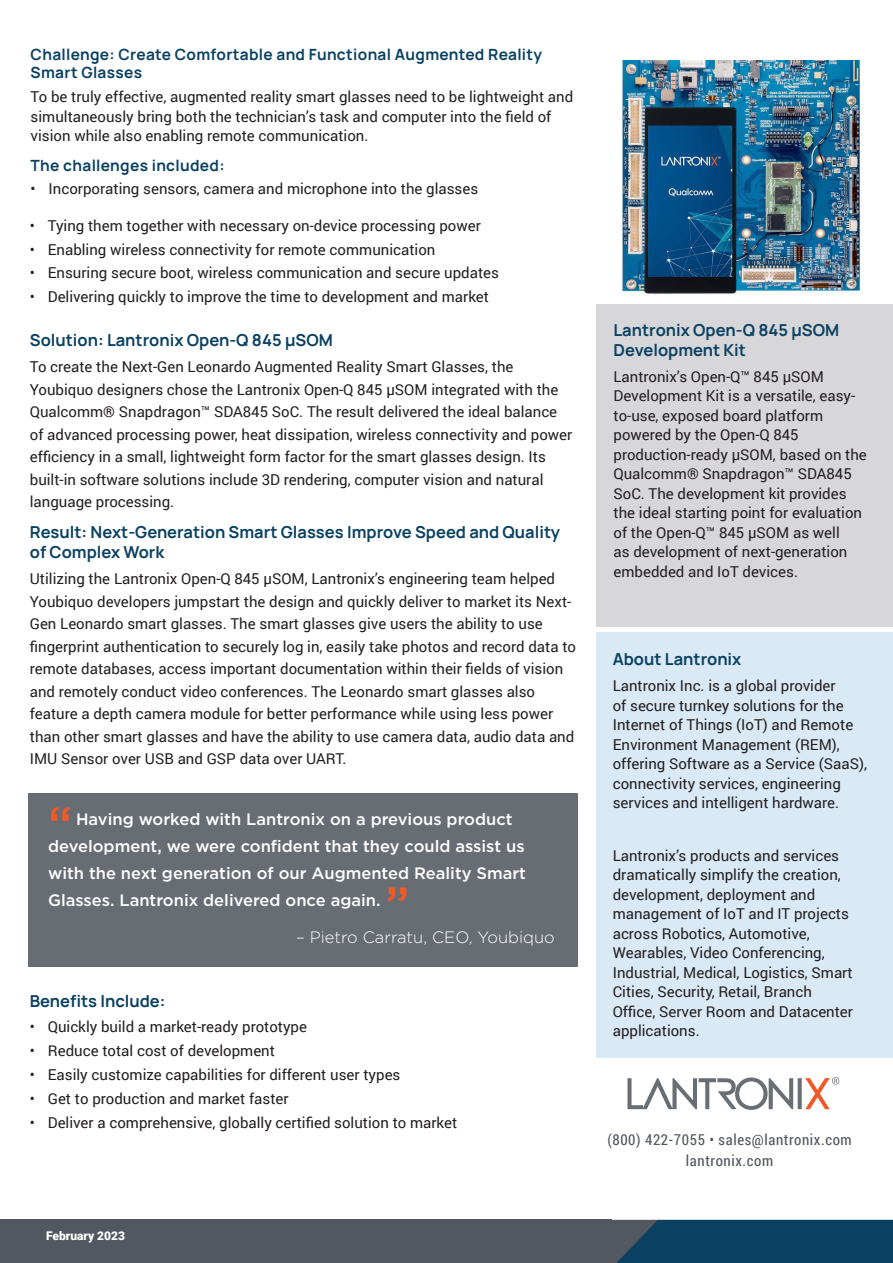
<style>
.page{position:relative;width:893px;height:1263px;background:#fff}
.page>*{position:absolute;margin:0;border:0;box-sizing:border-box;transform-origin:0 0}
.t1{font:500 48px "Gotham";color:#f15927}
.t2{font:500 16.5px/27px "Gotham";color:#fff}
.t3{font:700 16.5px/19.8px "Manrope";color:#0a4162}
.t4{font:300 16.5px "Gotham";color:#fff}
.t5{font:700 15.45px/18.6px "Manrope";letter-spacing:.02em;color:#0a4162}
.t6{font:15px/19.5px "Roboto";color:#231f20}
.t7{font:15px "Roboto Condensed";letter-spacing:.04em;color:#535860}
.t8{font:900 12px "Roboto";color:#fff}
</style>
<div class="page">
<svg style="left:0;top:1220px;width:893px;height:43px;background:#3e5160"></svg>
<img style="left:621px;top:61px;width:241px;height:234px">
<div style="left:28px;top:792px;width:550px;height:174px;background:#686d74"></div>
<svg style="left:627px;top:1077px;width:212px;height:33px"></svg>
<div style="left:596px;top:304px;width:297px;height:322px;background:#d7d6d9"></div>
<div style="left:596px;top:632px;width:297px;height:426px;background:#dae9f6"></div>
<p class="t5" style="left:31px;top:44px;width:513px">Challenge: Create Comfortable and Functional Augmented Reality<br>Smart Glasses</p>
<p class="t6" style="left:31px;top:86px;width:544px">To be truly effective, augmented reality smart glasses need to be lightweight and simultaneously bring both the technician’s task and computer into the field of vision while also enabling remote communication.</p>
<p class="t5" style="left:31px;top:155px;width:195px">The challenges included:</p>
<p class="t6" style="left:31px;top:179px;width:449px">• Incorporating sensors, camera and microphone into the glasses</p>
<p class="t6" style="left:30px;top:215px;width:452px">• Tying them together with necessary on-device processing power</p>
<p class="t6" style="left:30px;top:239px;width:407px">• Enabling wireless connectivity for remote communication</p>
<p class="t6" style="left:30px;top:263px;width:471px">• Ensuring secure boot, wireless communication and secure updates</p>
<p class="t6" style="left:30px;top:286px;width:461px">• Delivering quickly to improve the time to development and market</p>
<p class="t3" style="left:30px;top:330px;width:304px">Solution: Lantronix Open-Q 845 μSOM</p>
<p class="t6" style="left:30px;top:355px;width:544px;line-height:22.5px">To create the Next-Gen Leonardo Augmented Reality Smart Glasses, the Youbiquo designers chose the Lantronix Open-Q 845 µSOM integrated with the Qualcomm® Snapdragon™ SDA845 SoC. The result delivered the ideal balance of advanced processing power, heat dissipation, wireless connectivity and power efficiency in a small, lightweight form factor for the smart glasses design. Its built-in software solutions include 3D rendering, computer vision and natural language processing.</p>
<p class="t3" style="left:30px;top:522px;width:532px">Result: Next-Generation Smart Glasses Improve Speed and Quality of Complex Work</p>
<p class="t6" style="left:30px;top:567px;width:548px;line-height:22.5px">Utilizing the Lantronix Open-Q 845 μSOM, Lantronix’s engineering team helped Youbiquo developers jumpstart the design and quickly deliver to market its Next-Gen Leonardo smart glasses. The smart glasses give users the ability to use fingerprint authentication to securely log in, easily take photos and record data to remote databases, access important documentation within their fields of vision and remotely conduct video conferences. The Leonardo smart glasses also feature a depth camera module for better performance while using less power than other smart glasses and have the ability to use camera data, audio data and IMU Sensor over USB and GSP data over UART.</p>
<p class="t1" style="left:48px;top:793px;width:26px">“</p>
<p class="t2" style="left:48px;top:805px;width:479px;text-indent:28px">Having worked with Lantronix on a previous product development, we were confident that they could assist us with the next generation of our Augmented Reality Smart Glasses. Lantronix delivered once again.</p>
<p class="t1" style="left:385px;top:872px;width:26px">”</p>
<p class="t4" style="left:296px;top:927px;width:260px">– Pietro Carratu, CEO, Youbiquo</p>
<p class="t3" style="left:30px;top:990px;width:137px">Benefits Include:</p>
<p class="t6" style="left:30px;top:1017px;width:279px">• Quickly build a market-ready prototype</p>
<p class="t6" style="left:30px;top:1041px;width:247px">• Reduce total cost of development</p>
<p class="t6" style="left:30px;top:1064px;width:372px">• Easily customize capabilities for different user types</p>
<p class="t6" style="left:30px;top:1088px;width:260px">• Get to production and market faster</p>
<p class="t6" style="left:30px;top:1112px;width:429px">• Deliver a comprehensive, globally certified solution to market</p>
<p class="t8" style="left:46px;top:1227px;width:81px">February 2023</p>
<p class="t3" style="left:613px;top:320px;width:227px">Lantronix Open-Q 845 µSOM<br>Development Kit</p>
<p class="t6" style="left:613px;top:366px;width:255px">Lantronix’s Open-Q™ 845 µSOM<br>Development Kit is a versatile, easy&shy;to-use, exposed board platform powered by the Open-Q 845 production-ready µSOM, based on the<br>Qualcomm® Snapdragon™ SDA845<br>SoC. The development kit provides the ideal starting point for evaluation of the Open-Q™ 845 µSOM as well<br>as development of next-generation embedded and IoT devices.</p>
<p class="t3" style="left:613px;top:648px;width:130px">About Lantronix</p>
<p class="t6" style="left:613px;top:675px;width:256px">Lantronix Inc. is a global provider<br>of secure turnkey solutions for the Internet of Things (IoT) and Remote Environment Management (REM), offering Software as a Service (SaaS), connectivity services, engineering services and intelligent hardware.</p>
<p class="t6" style="left:613px;top:845px;width:242px">Lantronix’s products and services dramatically simplify the creation, development, deployment and management of IoT and IT projects across Robotics, Automotive,<br>Wearables, Video Conferencing,<br>Industrial, Medical, Logistics, Smart<br>Cities, Security, Retail, Branch<br>Office, Server Room and Datacenter applications.</p>
<p class="t7" style="left:607px;top:1129px;width:246px">(800) 422-7055 • sales@lantronix.com</p>
<p class="t7" style="left:686px;top:1150px;width:89px">lantronix.com</p>
</div>
